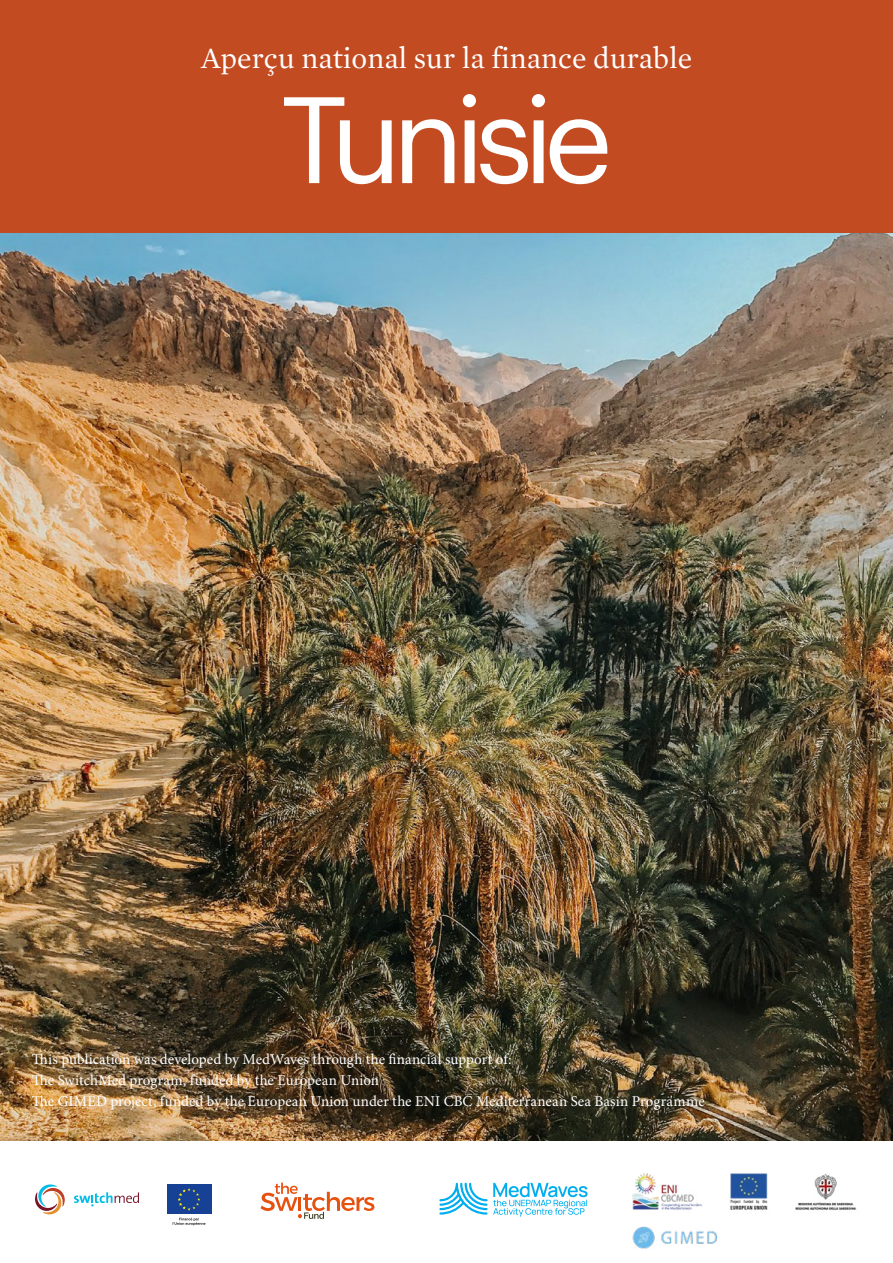
<style>
.page{position:relative;width:893px;height:1263px;background:#fff}
.page>*{position:absolute;margin:0;border:0;box-sizing:border-box;transform-origin:0 0}
.t1{font:120px "Graphik";letter-spacing:-.08em;color:#fff}
.t2{font:30px "Mercury Text G1";color:#fff}
.t3{font:15px/21px "Minion Pro";letter-spacing:.005em;color:#fff}
</style>
<div class="page">
<svg style="left:439px;top:1183px;width:149px;height:34px"></svg>
<svg style="left:261px;top:1182px;width:113px;height:37px"></svg>
<svg style="left:35px;top:1184px;width:30px;height:30px"></svg>
<svg style="left:74px;top:1192px;width:65px;height:14px"></svg>
<div style="left:167px;top:1184px;width:44px;height:30px;background:#164194"></div>
<svg style="left:178px;top:1188px;width:22px;height:22px"></svg>
<svg style="left:173px;top:1218px;width:32px;height:7px"></svg>
<img style="left:632px;top:1173px;width:225px;height:76px">
<div style="left:0;top:0;width:893px;height:241px;background:#c34b22"></div>
<img style="left:0;top:233px;width:893px;height:908px">
<h2 class="t2" style="left:201px;top:40px;width:493px">Aperçu national sur la finance durable</h2>
<h1 class="t1" style="left:280px;top:50px;width:333px">Tunisie</h1>
<p class="t3" style="left:32px;top:1048px;width:674px">This publication was developed by MedWaves through the financial support of:<br>The SwitchMed program, funded by the European Union<br>The GIMED project, funded by the European Union under the ENI CBC Mediterranean Sea Basin Programme</p>
</div>
